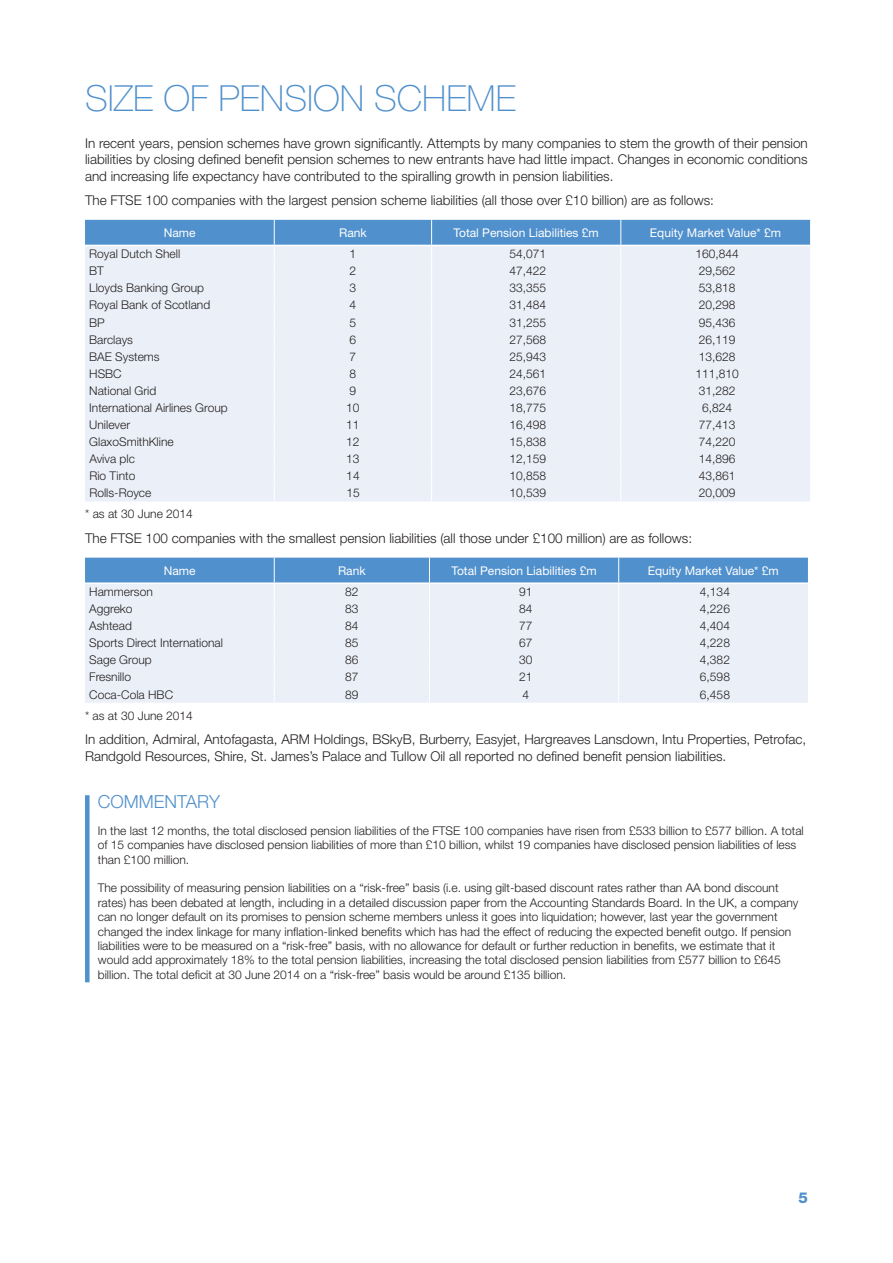
<style>
.page{position:relative;width:893px;height:1263px;background:#fff}
.page>*{position:absolute;margin:0;border:0;box-sizing:border-box;transform-origin:0 0}
.t1{font:100 36px "Helvetica Neue LT Std";color:#5090cc}
.t2{font:300 18px "Helvetica Neue LT Std";color:#5090cc}
.t3{font:800 15px "Helvetica Neue LT Std";color:#5090cc}
.t4{font:300 13.5px/16.2px "Helvetica Neue LT Std";color:#231f20;text-align:justify}
.t5{font:300 12px/14.4px "Helvetica Neue LT Std";color:#231f20}
.t6{font:12px "Helvetica Neue LT Std";color:#fff}
</style>
<div class="page">
<svg style="left:85px;top:220px;width:725px;height:281px;background:#dde7f4"></svg>
<hr style="left:85px;top:245px;width:189px;height:1px;background:#fff">
<hr style="left:274px;top:245px;width:158px;height:1px;background:#fff">
<hr style="left:432px;top:245px;width:189px;height:1px;background:#fff">
<hr style="left:621px;top:245px;width:189px;height:1px;background:#fff">
<svg style="left:85px;top:558px;width:723px;height:145px;background:#d1e0f0"></svg>
<hr style="left:85px;top:582px;width:189px;height:2px;background:#fff">
<hr style="left:274px;top:582px;width:155px;height:2px;background:#fff">
<hr style="left:429px;top:582px;width:190px;height:2px;background:#fff">
<hr style="left:619px;top:582px;width:189px;height:2px;background:#fff">
<div style="left:85px;top:795px;width:5px;height:187px;background:#5090cc"></div>
<h1 class="t1" style="left:85px;top:77px;width:432px">SIZE OF PENSION SCHEME</h1>
<p class="t4" style="left:85px;top:135px;width:724px">In recent years, pension schemes have grown significantly. Attempts by many companies to stem the growth of their pension liabilities by closing defined benefit pension schemes to new entrants have had little impact. Changes in economic conditions and increasing life expectancy have contributed to the spiralling growth in pension liabilities.</p>
<p class="t4" style="left:85px;top:192px;width:630px">The FTSE 100 companies with the largest pension scheme liabilities (all those over £10 billion) are as follows:</p>
<p class="t6" style="left:164px;top:225px;width:33px">Name</p>
<p class="t6" style="left:339px;top:225px;width:29px">Rank</p>
<p class="t6" style="left:454px;top:225px;width:147px">Total Pension Liabilities £m</p>
<p class="t6" style="left:650px;top:225px;width:132px">Equity Market Value* £m</p>
<p class="t5" style="left:89px;top:246px;width:92px">Royal Dutch Shell</p>
<p class="t5" style="left:350px;top:246px;width:8px">1</p>
<p class="t5" style="left:509px;top:246px;width:38px">54,071</p>
<p class="t5" style="left:695px;top:246px;width:45px">160,844</p>
<p class="t5" style="left:89px;top:264px;width:16px">BT</p>
<p class="t5" style="left:350px;top:264px;width:8px">2</p>
<p class="t5" style="left:509px;top:264px;width:38px">47,422</p>
<p class="t5" style="left:699px;top:264px;width:38px">29,562</p>
<p class="t5" style="left:89px;top:281px;width:116px">Lloyds Banking Group</p>
<p class="t5" style="left:350px;top:281px;width:8px">3</p>
<p class="t5" style="left:509px;top:281px;width:38px">33,355</p>
<p class="t5" style="left:699px;top:281px;width:38px">53,818</p>
<p class="t5" style="left:89px;top:298px;width:122px">Royal Bank of Scotland</p>
<p class="t5" style="left:350px;top:298px;width:8px">4</p>
<p class="t5" style="left:509px;top:298px;width:38px">31,484</p>
<p class="t5" style="left:699px;top:298px;width:38px">20,298</p>
<p class="t5" style="left:89px;top:315px;width:17px">BP</p>
<p class="t5" style="left:350px;top:315px;width:8px">5</p>
<p class="t5" style="left:509px;top:315px;width:38px">31,255</p>
<p class="t5" style="left:699px;top:315px;width:38px">95,436</p>
<p class="t5" style="left:89px;top:332px;width:45px">Barclays</p>
<p class="t5" style="left:350px;top:332px;width:8px">6</p>
<p class="t5" style="left:509px;top:332px;width:38px">27,568</p>
<p class="t5" style="left:699px;top:332px;width:38px">26,119</p>
<p class="t5" style="left:89px;top:349px;width:72px">BAE Systems</p>
<p class="t5" style="left:350px;top:349px;width:8px">7</p>
<p class="t5" style="left:509px;top:349px;width:38px">25,943</p>
<p class="t5" style="left:699px;top:349px;width:38px">13,628</p>
<p class="t5" style="left:89px;top:366px;width:34px">HSBC</p>
<p class="t5" style="left:350px;top:366px;width:8px">8</p>
<p class="t5" style="left:509px;top:366px;width:38px">24,561</p>
<p class="t5" style="left:695px;top:366px;width:45px">111,810</p>
<p class="t5" style="left:89px;top:383px;width:69px">National Grid</p>
<p class="t5" style="left:350px;top:383px;width:8px">9</p>
<p class="t5" style="left:509px;top:383px;width:38px">23,676</p>
<p class="t5" style="left:699px;top:383px;width:38px">31,282</p>
<p class="t5" style="left:89px;top:400px;width:140px">International Airlines Group</p>
<p class="t5" style="left:346px;top:400px;width:15px">10</p>
<p class="t5" style="left:510px;top:400px;width:38px">18,775</p>
<p class="t5" style="left:702px;top:400px;width:32px">6,824</p>
<p class="t5" style="left:89px;top:417px;width:42px">Unilever</p>
<p class="t5" style="left:346px;top:417px;width:15px">11</p>
<p class="t5" style="left:510px;top:417px;width:38px">16,498</p>
<p class="t5" style="left:699px;top:417px;width:38px">77,413</p>
<p class="t5" style="left:89px;top:434px;width:86px">GlaxoSmithKline</p>
<p class="t5" style="left:346px;top:434px;width:15px">12</p>
<p class="t5" style="left:510px;top:434px;width:38px">15,838</p>
<p class="t5" style="left:699px;top:434px;width:38px">74,220</p>
<p class="t5" style="left:89px;top:451px;width:47px">Aviva plc</p>
<p class="t5" style="left:346px;top:451px;width:15px">13</p>
<p class="t5" style="left:510px;top:451px;width:38px">12,159</p>
<p class="t5" style="left:699px;top:451px;width:38px">14,896</p>
<p class="t5" style="left:89px;top:468px;width:48px">Rio Tinto</p>
<p class="t5" style="left:346px;top:468px;width:15px">14</p>
<p class="t5" style="left:510px;top:468px;width:38px">10,858</p>
<p class="t5" style="left:699px;top:468px;width:38px">43,861</p>
<p class="t5" style="left:89px;top:486px;width:64px">Rolls-Royce</p>
<p class="t5" style="left:346px;top:486px;width:15px">15</p>
<p class="t5" style="left:510px;top:486px;width:38px">10,539</p>
<p class="t5" style="left:699px;top:486px;width:38px">20,009</p>
<p class="t5" style="left:85px;top:507px;width:109px">* as at 30 June 2014</p>
<p class="t4" style="left:85px;top:530px;width:609px">The FTSE 100 companies with the smallest pension liabilities (all those under £100 million) are as follows:</p>
<p class="t6" style="left:164px;top:563px;width:33px">Name</p>
<p class="t6" style="left:338px;top:563px;width:29px">Rank</p>
<p class="t6" style="left:451px;top:563px;width:147px">Total Pension Liabilities £m</p>
<p class="t6" style="left:648px;top:563px;width:132px">Equity Market Value* £m</p>
<p class="t5" style="left:89px;top:584px;width:65px">Hammerson</p>
<p class="t5" style="left:345px;top:584px;width:15px">82</p>
<p class="t5" style="left:519px;top:584px;width:15px">91</p>
<p class="t5" style="left:700px;top:584px;width:32px">4,134</p>
<p class="t5" style="left:89px;top:601px;width:45px">Aggreko</p>
<p class="t5" style="left:345px;top:601px;width:15px">83</p>
<p class="t5" style="left:519px;top:601px;width:15px">84</p>
<p class="t5" style="left:700px;top:601px;width:32px">4,226</p>
<p class="t5" style="left:89px;top:618px;width:44px">Ashtead</p>
<p class="t5" style="left:345px;top:618px;width:15px">84</p>
<p class="t5" style="left:519px;top:618px;width:15px">77</p>
<p class="t5" style="left:700px;top:618px;width:32px">4,404</p>
<p class="t5" style="left:89px;top:635px;width:135px">Sports Direct International</p>
<p class="t5" style="left:345px;top:635px;width:15px">85</p>
<p class="t5" style="left:519px;top:635px;width:15px">67</p>
<p class="t5" style="left:700px;top:635px;width:32px">4,228</p>
<p class="t5" style="left:89px;top:653px;width:64px">Sage Group</p>
<p class="t5" style="left:345px;top:653px;width:15px">86</p>
<p class="t5" style="left:519px;top:653px;width:15px">30</p>
<p class="t5" style="left:700px;top:653px;width:32px">4,382</p>
<p class="t5" style="left:89px;top:670px;width:43px">Fresnillo</p>
<p class="t5" style="left:345px;top:670px;width:15px">87</p>
<p class="t5" style="left:519px;top:670px;width:15px">21</p>
<p class="t5" style="left:700px;top:670px;width:32px">6,598</p>
<p class="t5" style="left:89px;top:687px;width:85px">Coca-Cola HBC</p>
<p class="t5" style="left:345px;top:687px;width:15px">89</p>
<p class="t5" style="left:522px;top:687px;width:8px">4</p>
<p class="t5" style="left:700px;top:687px;width:32px">6,458</p>
<p class="t5" style="left:85px;top:708px;width:109px">* as at 30 June 2014</p>
<p class="t4" style="left:85px;top:731px;width:723px">In addition, Admiral, Antofagasta, ARM Holdings, BSkyB, Burberry, Easyjet, Hargreaves Lansdown, Intu Properties, Petrofac,<br>Randgold Resources, Shire, St. James’s Palace and Tullow Oil all reported no defined benefit pension liabilities.</p>
<h2 class="t2" style="left:98px;top:790px;width:26px">Commentar</h2>
<h2 class="t2" style="left:209px;top:790px;width:12px">y</h2>
<p class="t5" style="left:98px;top:823px;width:707px">In the last 12 months, the total disclosed pension liabilities of the FTSE 100 companies have risen from £533 billion to £577 billion. A total of 15 companies have disclosed pension liabilities of more than £10 billion, whilst 19 companies have disclosed pension liabilities of less than £100 million.</p>
<p class="t5" style="left:98px;top:881px;width:702px">The possibility of measuring pension liabilities on a “risk-free” basis (i.e. using gilt-based discount rates rather than AA bond discount rates) has been debated at length, including in a detailed discussion paper from the Accounting Standards Board. In the UK, a company can no longer default on its promises to pension scheme members unless it goes into liquidation; however, last year the government changed the index linkage for many inflation-linked benefits which has had the effect of reducing the expected benefit outgo. If pension liabilities were to be measured on a “risk-free” basis, with no allowance for default or further reduction in benefits, we estimate that it would add approximately 18% to the total pension liabilities, increasing the total disclosed pension liabilities from £577 billion to £645 billion. The total deficit at 30 June 2014 on a “risk-free” basis would be around £135 billion.</p>
<p class="t3" style="left:798px;top:1189px;width:11px">5</p>
</div>
